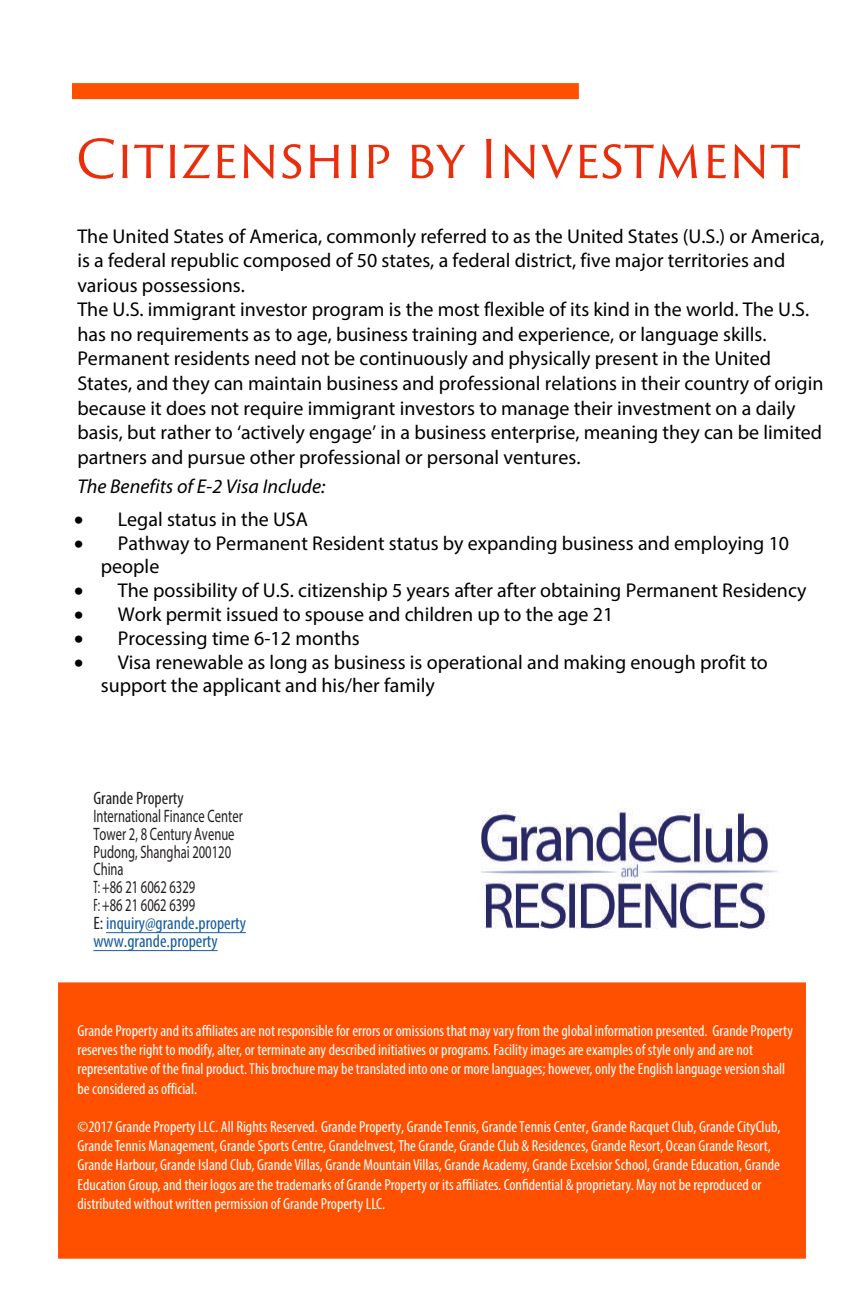
<style>
.page{position:relative;width:864px;height:1296px;background:#fff}
.page>*{position:absolute;margin:0;border:0;box-sizing:border-box;transform-origin:0 0}
.t1{font:52px "Trajan Sans Pro";color:#ea2e0c}
.t2{font:20px/24.6px "Myriad Pro";color:#000}
.t3{font:italic 20px "Myriad Pro";color:#000}
.t4{font:18px/18px "Myriad Pro";color:#231f20;scale:.7 1}
.t5{font:condensed 18px "Myriad Pro";color:#231f20}
.t6{font:condensed 16px/19.2px "Myriad Pro";color:#fff}
.s1{font-stretch:condensed}
.s2{font-stretch:condensed;color:#175d9e}
.s3{color:#175d9e}
</style>
<div class="page">
<div style="left:72px;top:83px;width:507px;height:16px;background:#ff5000"></div>
<div style="left:58px;top:982px;width:748px;height:277px;background:#ff5000;border:2px solid #ff5000"></div>
<img style="left:481px;top:808px;width:296px;height:121px">
<hr style="left:93px;top:950px;width:125px;height:1px;background:#175d9e">
<hr style="left:106px;top:932px;width:140px;height:1px;background:#175d9e">
<h1 class="t1" style="left:76px;top:122px;width:726px">Citizenship by Investment</h1>
<p class="t2" style="left:77px;top:223px;width:748px">The United States of America, commonly referred to as the United States (U.S.) or America, is a federal republic composed of 50 states, a federal district, five major territories and various possessions.<br>The U.S. immigrant investor program is the most flexible of its kind in the world. The U.S. has no requirements as to age, business training and experience, or language skills.<br>Permanent residents need not be continuously and physically present in the United States, and they can maintain business and professional relations in their country of origin because it does not require immigrant investors to manage their investment on a daily basis, but rather to ‘actively engage’ in a business enterprise, meaning they can be limited partners and pursue other professional or personal ventures.</p>
<p class="t3" style="left:77px;top:474px;width:249px">The Benefits of E-2 Visa Include:</p>
<p class="t2" style="left:74px;top:507px;width:235px">• Legal status in the USA</p>
<p class="t2" style="left:101px;top:531px;width:690px;line-height:23.2px;text-indent:-27px">• Pathway to Permanent Resident status by expanding business and employing 10 people</p>
<p class="t2" style="left:74px;top:578px;width:734px">• The possibility of U.S. citizenship 5 years after after obtaining Permanent Residency</p>
<p class="t2" style="left:74px;top:602px;width:541px">• Work permit issued to spouse and children up to the age 21</p>
<p class="t2" style="left:74px;top:626px;width:287px">• Processing time 6-12 months</p>
<p class="t2" style="left:101px;top:651px;width:669px;line-height:23.2px;text-indent:-27px">• Visa renewable as long as business is operational and making enough profit to support the applicant and his/her family</p>
<p class="t5" style="left:93px;top:787px;width:92px">Grande Property</p>
<p class="t4" style="left:93px;top:806px;width:220px">International Finance Center<br>Tower 2, 8 Century Avenue<br>Pudong, Shanghai 200120<br>China<br><span class="s1">T:</span> +86 21 6062 6329<br><span class="s1">F:</span> +86 21 6062 6399<br><span class="s1">E:</span> <span class="s2">inquiry@grande</span><span class="s3">.</span><span class="s2">property www.grande.property</span></p>
<p class="t6" style="left:78px;top:1021px;width:717px">Grande Property and its affiliates are not responsible for errors or omissions that may vary from the global information presented. Grande Property reserves the right to modify, alter, or terminate any described initiatives or programs. Facility images are examples of style only and are not representative of the final product. This brochure may be translated into one or more languages; however, only the English language version shall be considered as official.</p>
<p class="t6" style="left:78px;top:1117px;width:704px">©2017 Grande Property LLC. All Rights Reserved. Grande Property, Grande Tennis, Grande Tennis Center, Grande Racquet Club, Grande CityClub, Grande Tennis Management, Grande Sports Centre, GrandeInvest, The Grande, Grande Club &amp; Residences, Grande Resort, Ocean Grande Resort, Grande Harbour, Grande Island Club, Grande Villas, Grande Mountain Villas, Grande Academy, Grande Excelsior School, Grande Education, Grande Education Group, and their logos are the trademarks of Grande Property or its affiliates. Confidential &amp; proprietary. May not be reproduced or distributed without written permission of Grande Property LLC.</p>
</div>
